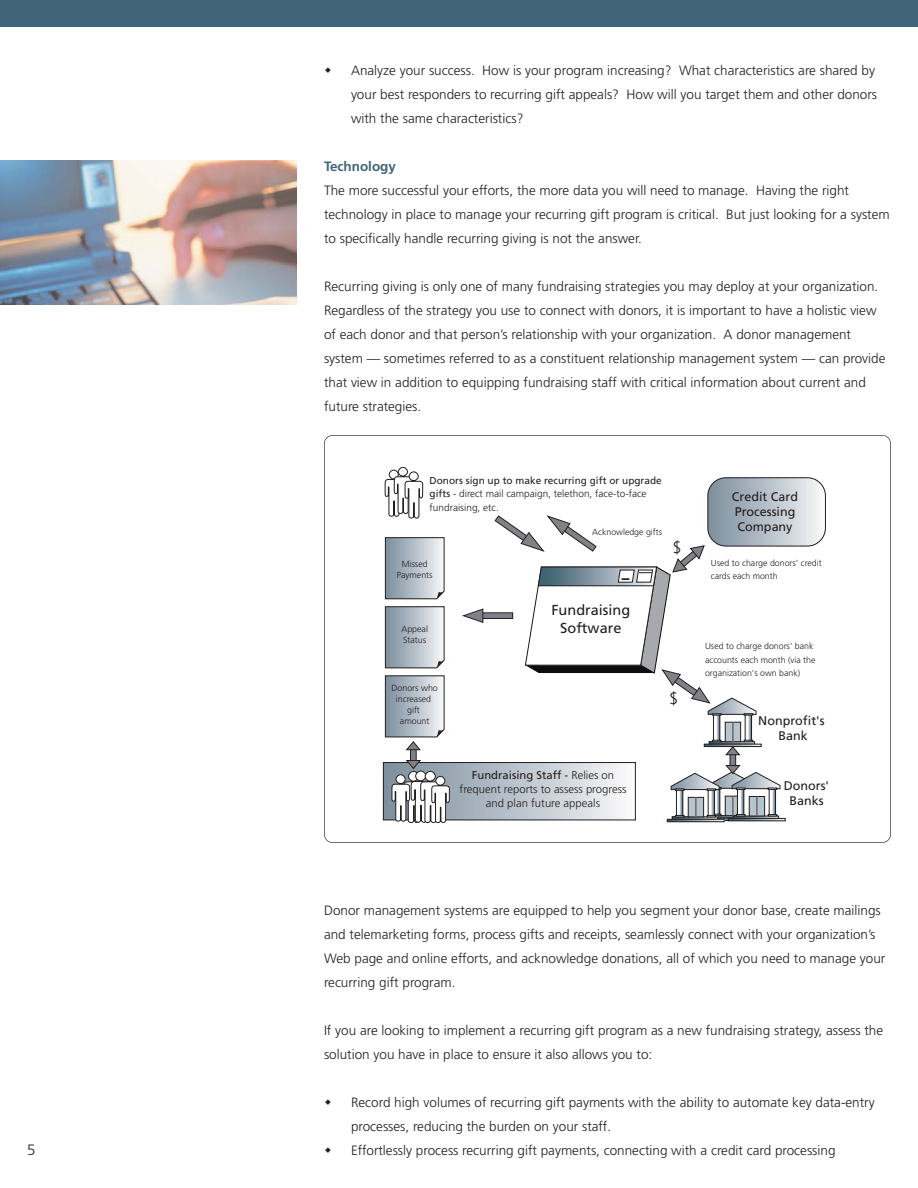
<style>
.page{position:relative;width:918px;height:1188px;background:#fff}
.page>*{position:absolute;margin:0;border:0;box-sizing:border-box;transform-origin:0 0}
.t1{font:300 16.5px "Frutiger";color:#231f20}
.t2{font:300 15px "Frutiger";color:#231f20}
.t3{font:14.55px/17.5px "Frutiger";color:#231f20;text-align:center}
.t4{font:300 13.5px/24px "Frutiger";color:#231f20}
.t5{font:700 13.5px "Frutiger";color:#40657a}
.t6{font:12.6px/15px "Frutiger";color:#231f20;text-align:center}
.t7{font:300 11.25px/13.8px "Frutiger";color:#231f20;text-align:center}
.t8{font:300 10.05px/13.8px "Frutiger";color:#231f20}
.t9{font:300 8.85px/10.8px "Frutiger";color:#231f20}
.s1{font-weight:400}
</style>
<div class="page">
<div style="left:0;top:0;width:918px;height:27px;background:#40657a"></div>
<svg style="left:324px;top:435px;width:567px;height:408px"></svg>
<img style="left:0;top:160px;width:297px;height:144px">
<p class="t2" style="left:27px;top:1144px;width:10px">5</p>
<p class="t4" style="left:351px;top:59px;width:528px">Analyze your success. How is your program increasing? What characteristics are shared by your best responders to recurring gift appeals? How will you target them and other donors with the same characteristics?</p>
<p class="t5" style="left:324px;top:161px;width:74px">Technology</p>
<p class="t4" style="left:324px;top:179px;width:567px">The more successful your efforts, the more data you will need to manage. Having the right technology in place to manage your recurring gift program is critical. But just looking for a system to specifically handle recurring giving is not the answer.</p>
<p class="t4" style="left:324px;top:275px;width:563px">Recurring giving is only one of many fundraising strategies you may deploy at your organization.<br>Regardless of the strategy you use to connect with donors, it is important to have a holistic view of each donor and that person’s relationship with your organization. A donor management system — sometimes referred to as a constituent relationship management system — can provide that view in addition to equipping fundraising staff with critical information about current and future strategies.</p>
<p class="t8" style="left:430px;top:474px;width:234px"><span class="s1">Donors sign up to make recurring gift or upgrade gifts</span> - direct mail campaign, telethon, face-to-face fundraising, etc.</p>
<p class="t9" style="left:397px;top:560px;width:37px;text-align:center">Missed<br>Payments</p>
<p class="t9" style="left:401px;top:624px;width:28px">Appeal<br>Status</p>
<p class="t9" style="left:592px;top:527px;width:71px">Acknowledge gifts</p>
<p class="t3" style="left:551px;top:602px;width:80px">Fundraising<br>Software</p>
<p class="t1" style="left:673px;top:540px;width:11px">$</p>
<p class="t9" style="left:392px;top:684px;width:48px;text-align:center">Donors who increased gift<br>amount</p>
<p class="t1" style="left:669px;top:691px;width:11px">$</p>
<p class="t7" style="left:460px;top:769px;width:168px"><span class="s1">Fundraising Staff -</span> Relies on frequent reports to assess progress and plan future appeals</p>
<p class="t6" style="left:732px;top:490px;width:68px;text-align:left">Credit Card<br>Processing<br>Company</p>
<p class="t9" style="left:711px;top:556px;width:112px;line-height:13.8px">Used to charge donors' credit cards each month</p>
<p class="t9" style="left:705px;top:640px;width:112px;line-height:13.8px">Used to charge donors' bank accounts each month (via the organization's own bank)</p>
<p class="t6" style="left:758px;top:714px;width:68px">Nonprofit's<br>Bank</p>
<p class="t6" style="left:784px;top:779px;width:47px">Donors'<br>Banks</p>
<p class="t4" style="left:324px;top:899px;width:563px">Donor management systems are equipped to help you segment your donor base, create mailings and telemarketing forms, process gifts and receipts, seamlessly connect with your organization’s Web page and online efforts, and acknowledge donations, all of which you need to manage your recurring gift program.</p>
<p class="t4" style="left:324px;top:1019px;width:561px">If you are looking to implement a recurring gift program as a new fundraising strategy, assess the solution you have in place to ensure it also allows you to:</p>
<p class="t4" style="left:351px;top:1091px;width:525px">Record high volumes of recurring gift payments with the ability to automate key data-entry processes, reducing the burden on your staff.<br>Effortlessly process recurring gift payments, connecting with a credit card processing</p>
</div>
